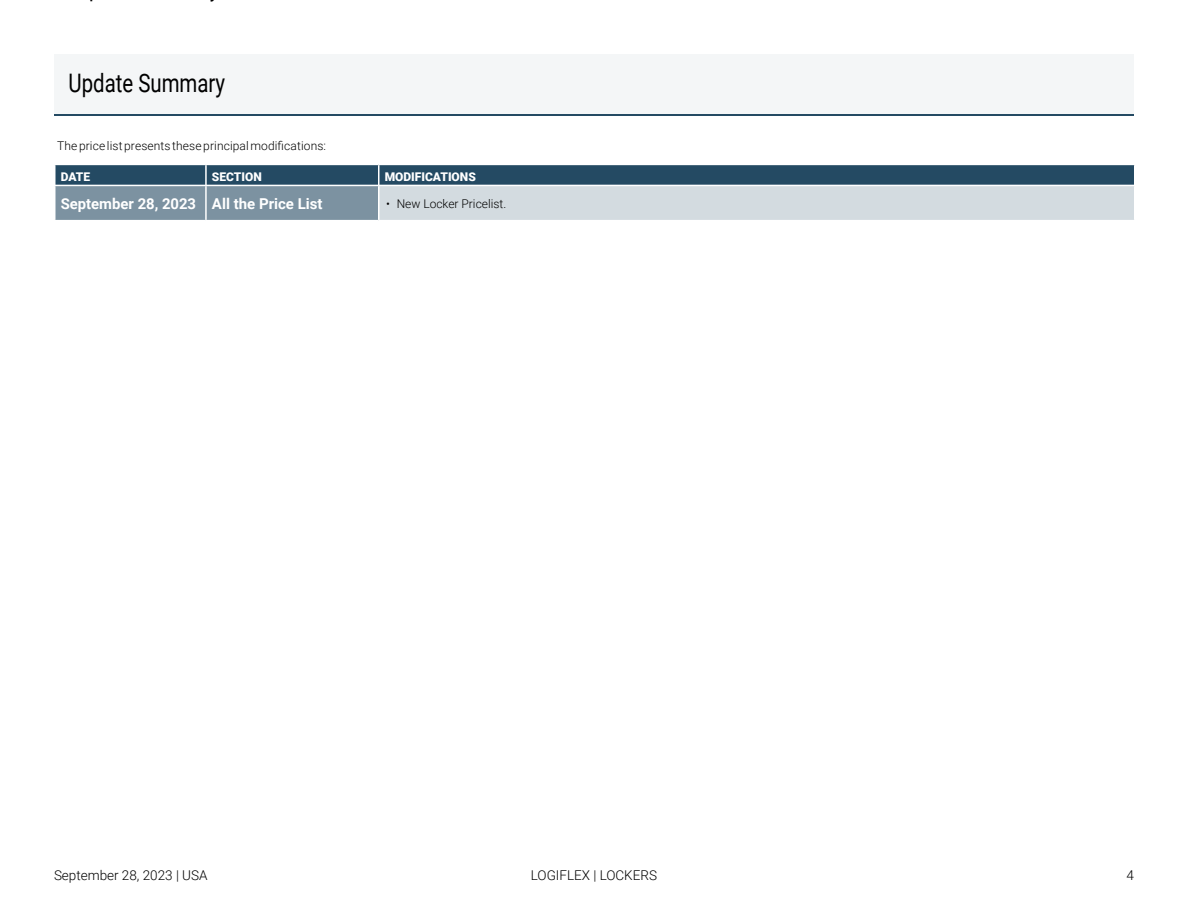
<style>
.page{position:relative;width:1188px;height:918px;background:#fff}
.page>*{position:absolute;margin:0;border:0;box-sizing:border-box;transform-origin:0 0}
.t1{font:25.5px "Roboto";color:#000;scale:.8 1}
.t2{font:700 15px "Roboto";color:#fff}
.t3{font:300 13.5px "Roboto";color:#000}
.t4{font:300 12px "Roboto";letter-spacing:.01em;color:#000}
.t5{font:900 12px "Roboto";color:#fff}
</style>
<div class="page">
<hr style="left:54px;top:113px;width:1080px;height:3px;background:#244a63">
<div style="left:54px;top:54px;width:1080px;height:59px;background:#f4f6f7"></div>
<svg style="left:55px;top:164px;width:1080px;height:56px;background:#4b6a7f"></svg>
<div style="left:379px;top:185px;width:756px;height:36px;background:#d3dbe0"></div>
<hr style="left:54px;top:185px;width:152px;height:1px;background:#fff">
<hr style="left:54px;top:186px;width:2px;height:34px;background:#fff">
<hr style="left:206px;top:185px;width:173px;height:1px;background:#fff">
<hr style="left:205px;top:186px;width:2px;height:34px;background:#fff">
<hr style="left:379px;top:185px;width:757px;height:1px;background:#fff">
<hr style="left:378px;top:186px;width:2px;height:34px;background:#fff">
<hr style="left:1134px;top:186px;width:2px;height:34px;background:#fff">
<hr style="left:379px;top:220px;width:757px;height:1px;background:#fff">
<h1 class="t1" style="left:69px;top:65px;width:197px">Update Summary</h1>
<p class="t4" style="left:57px;top:137px;width:270px">The price list presents these principal modifications:</p>
<p class="t5" style="left:61px;top:168px;width:31px">DATE</p>
<p class="t5" style="left:212px;top:168px;width:51px">SECTION</p>
<p class="t5" style="left:385px;top:168px;width:93px">MODIFICATIONS</p>
<p class="t2" style="left:61px;top:193px;width:263px">September 28, 2023 All the Price List</p>
<p class="t4" style="left:386px;top:195px;width:121px">• New Locker Pricelist.</p>
<p class="t3" style="left:54px;top:866px;width:155px">September 28, 2023 | USA</p>
<p class="t3" style="left:531px;top:866px;width:128px">LOGIFLEX | LOCKERS</p>
<p class="t3" style="left:1127px;top:866px;width:9px">4</p>
</div>
